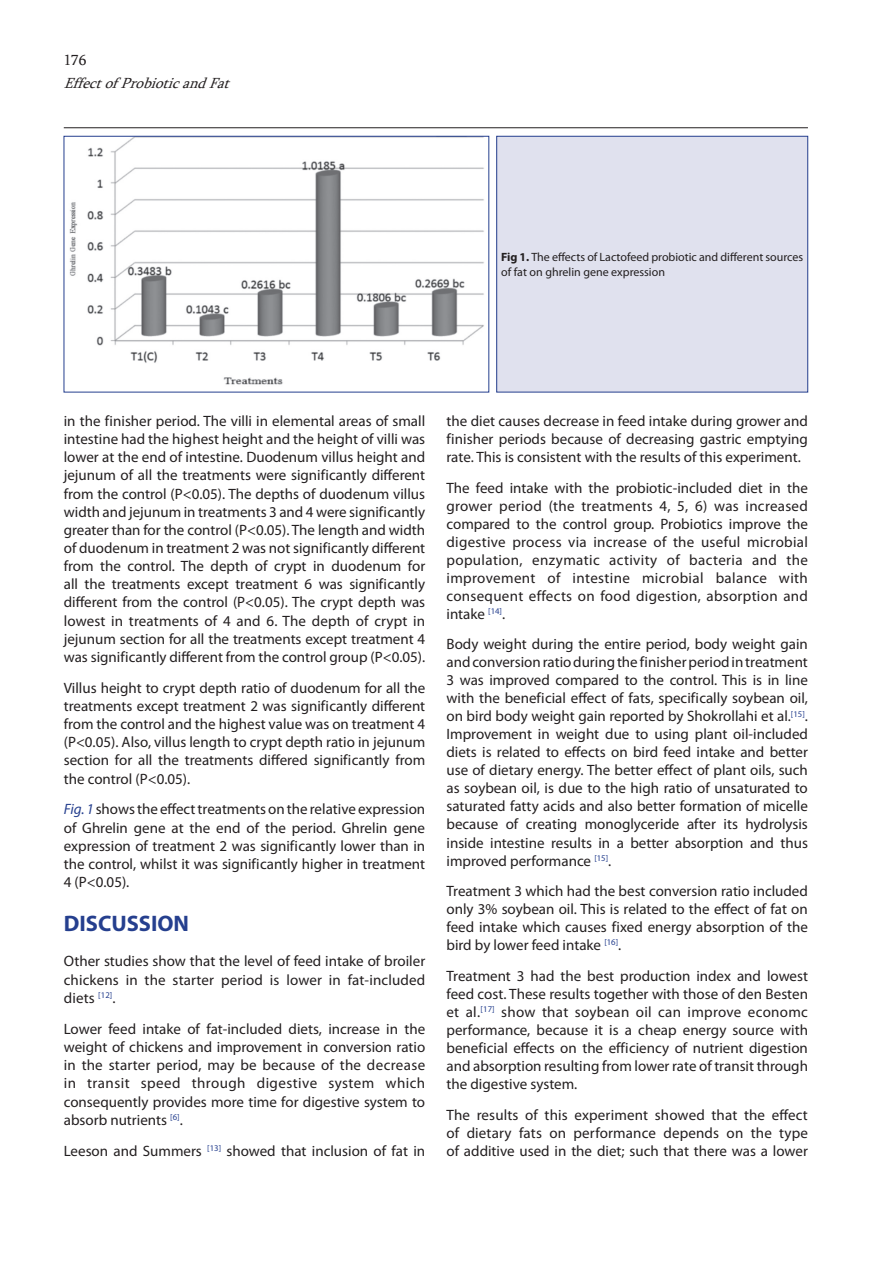
<style>
.page{position:relative;width:893px;height:1263px;background:#fff}
.page>*{position:absolute;margin:0;border:0;box-sizing:border-box;transform-origin:0 0}
.t1{font:700 22.5px "Myriad Pro";color:#253f8e}
.t2{font:15px/18px "Myriad Pro";color:#231f20;text-align:justify}
.t3{font:italic 15px "Sylfaen";color:#231f20}
.t4{font:15px "Sylfaen";color:#231f20}
.t5{font:12px/14.4px "Myriad Pro";color:#231f20}
.s1{font-weight:700}
.s2{font-style:italic;color:#253f8e}
</style>
<div class="page">
<hr style="left:64px;top:127px;width:744px;height:1px;background:#231f20">
<img style="left:69px;top:138px;width:415px;height:247px">
<div style="left:64px;top:136px;width:425px;height:256px;border:1px solid #253f8e"></div>
<div style="left:497px;top:136px;width:311px;height:256px;background:#e0e1ee"></div>
<div style="left:496px;top:136px;width:312px;height:256px;border:1px solid #253f8e"></div>
<p class="t4" style="left:64px;top:50px;width:24px">176</p>
<p class="t3" style="left:64px;top:73px;width:173px">EffectofProbioticandFat</p>
<p class="t5" style="left:501px;top:250px;width:304px"><span class="s1">Fig 1.</span> The effects of Lactofeed probiotic and different sources of fat on ghrelin gene expression</p>
<p class="t2" style="left:64px;top:412px;width:363px">in the finisher period. The villi in elemental areas of small intestine had the highest height and the height of villi was lower at the end of intestine. Duodenum villus height and jejunum of all the treatments were significantly different from the control (P&lt;0.05). The depths of duodenum villus width and jejunum in treatments 3 and 4 were significantly greater than for the control (P&lt;0.05). The length and width of duodenum in treatment 2 was not significantly different from the control. The depth of crypt in duodenum for all the treatments except treatment 6 was significantly different from the control (P&lt;0.05). The crypt depth was lowest in treatments of 4 and 6. The depth of crypt in jejunum section for all the treatments except treatment 4 was significantly different from the control group (P&lt;0.05).</p>
<p class="t2" style="left:64px;top:678px;width:363px">Villus height to crypt depth ratio of duodenum for all the treatments except treatment 2 was significantly different from the control and the highest value was on treatment 4 (P&lt;0.05). Also, villus length to crypt depth ratio in jejunum section for all the treatments differed significantly from the control (P&lt;0.05).</p>
<p class="t2" style="left:64px;top:800px;width:363px"><span class="s2">Fig. 1</span>shows the effect treatments on the relative expression of Ghrelin gene at the end of the period. Ghrelin gene expression of treatment 2 was significantly lower than in the control, whilst it was significantly higher in treatment 4 (P&lt;0.05).</p>
<h1 class="t1" style="left:64px;top:909px;width:127px">DISCUSSION</h1>
<p class="t2" style="left:64px;top:952px;width:363px">Other studies show that the level of feed intake of broiler chickens in the starter period is lower in fat-included diets <sup>[12]</sup>.</p>
<p class="t2" style="left:64px;top:1019px;width:363px">Lower feed intake of fat-included diets, increase in the weight of chickens and improvement in conversion ratio in the starter period, may be because of the decrease in transit speed through digestive system which consequently provides more time for digestive system to absorb nutrients <sup>[6]</sup>.</p>
<p class="t2" style="left:64px;top:1141px;width:363px">Leeson and Summers <sup>[13]</sup> showed that inclusion of fat in</p>
<p class="t2" style="left:446px;top:412px;width:363px">the diet causes decrease in feed intake during grower and finisher periods because of decreasing gastric emptying rate. This is consistent with the results of this experiment.</p>
<p class="t2" style="left:446px;top:478px;width:363px">The feed intake with the probiotic-included diet in the grower period (the treatments 4, 5, 6) was increased compared to the control group. Probiotics improve the digestive process via increase of the useful microbial population, enzymatic activity of bacteria and the improvement of intestine microbial balance with consequent effects on food digestion, absorption and intake <sup>[14]</sup>.</p>
<p class="t2" style="left:446px;top:635px;width:363px">Body weight during the entire period, body weight gain and conversion ratio during the finisher period in treatment 3 was improved compared to the control. This is in line with the beneficial effect of fats, specifically soybean oil, on bird body weight gain reported by Shokrollahi et al.<sup>[15]</sup>.<br>Improvement in weight due to using plant oil-included diets is related to effects on bird feed intake and better use of dietary energy. The better effect of plant oils, such as soybean oil, is due to the high ratio of unsaturated to saturated fatty acids and also better formation of micelle because of creating monoglyceride after its hydrolysis inside intestine results in a better absorption and thus improved performance <sup>[15]</sup>.</p>
<p class="t2" style="left:446px;top:882px;width:363px">Treatment 3 which had the best conversion ratio included only 3% soybean oil. This is related to the effect of fat on feed intake which causes fixed energy absorption of the bird by lower feed intake <sup>[16]</sup>.</p>
<p class="t2" style="left:446px;top:967px;width:363px">Treatment 3 had the best production index and lowest feed cost. These results together with those of den Besten et al.<sup>[17]</sup> show that soybean oil can improve economc performance, because it is a cheap energy source with beneficial effects on the efficiency of nutrient digestion and absorption resulting from lower rate of transit through the digestive system.</p>
<p class="t2" style="left:446px;top:1105px;width:363px">The results of this experiment showed that the effect of dietary fats on performance depends on the type of additive used in the diet; such that there was a lower</p>
</div>
